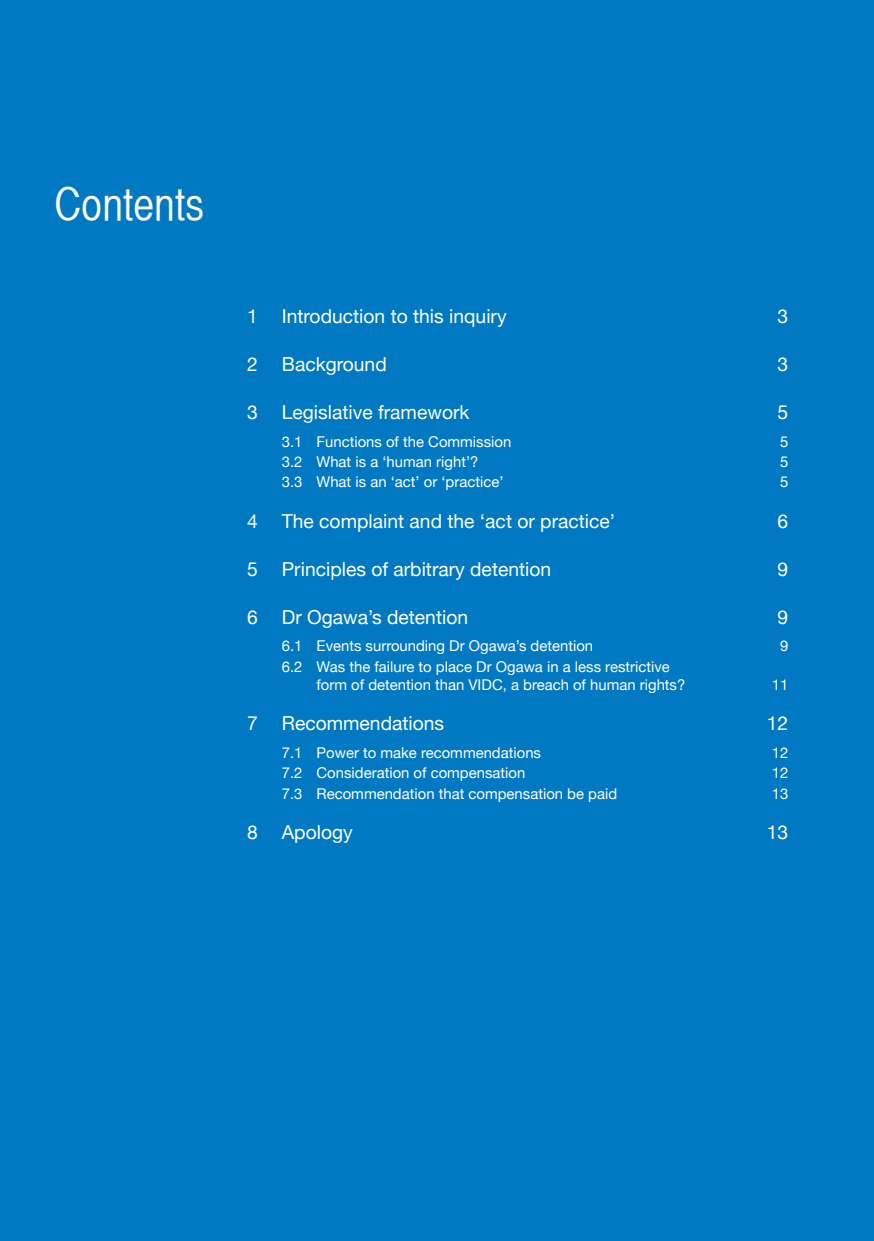
<style>
.page{position:relative;width:874px;height:1241px;background:#fff}
.page>*{position:absolute;margin:0;border:0;box-sizing:border-box;transform-origin:0 0}
.t1{font:45.5px "Helvetica CY Plain";color:#fff}
.TOC_Heading__1{font:19.25px "Helvetica Neue";color:#fff}
.TOC_Heading__1_1{font:14.88px/17.8px "Helvetica Neue";color:#fff}
</style>
<div class="page">
<div style="left:0;top:0;width:873px;height:1240px;background:#0079c2"></div>
<p class="t1" style="left:55px;top:178px;width:151px">Contents</p>
<p class="TOC_Heading__1" style="left:247px;top:302px;width:261px">1 Introduction to this inquiry</p>
<p class="TOC_Heading__1" style="left:777px;top:302px;width:12px">3</p>
<p class="TOC_Heading__1" style="left:247px;top:350px;width:141px">2 Background</p>
<p class="TOC_Heading__1" style="left:777px;top:350px;width:12px">3</p>
<p class="TOC_Heading__1" style="left:247px;top:398px;width:224px">3 Legislative framework</p>
<p class="TOC_Heading__1" style="left:777px;top:398px;width:12px">5</p>
<p class="TOC_Heading__1_1" style="left:282px;top:433px;width:231px">3.1 Functions of the Commission</p>
<p class="TOC_Heading__1_1" style="left:779px;top:433px;width:10px">5</p>
<p class="TOC_Heading__1_1" style="left:282px;top:453px;width:198px">3.2 What is a ‘human right’?</p>
<p class="TOC_Heading__1_1" style="left:779px;top:453px;width:10px">5</p>
<p class="TOC_Heading__1_1" style="left:282px;top:474px;width:223px">3.3 What is an ‘act’ or ‘practice’</p>
<p class="TOC_Heading__1_1" style="left:779px;top:474px;width:10px">5</p>
<p class="TOC_Heading__1" style="left:247px;top:507px;width:369px">4 The complaint and the ‘act or practice’</p>
<p class="TOC_Heading__1" style="left:777px;top:507px;width:12px">6</p>
<p class="TOC_Heading__1" style="left:247px;top:555px;width:305px">5 Principles of arbitrary detention</p>
<p class="TOC_Heading__1" style="left:777px;top:555px;width:12px">9</p>
<p class="TOC_Heading__1" style="left:247px;top:602px;width:222px">6 Dr Ogawa’s detention</p>
<p class="TOC_Heading__1" style="left:777px;top:602px;width:12px">9</p>
<p class="TOC_Heading__1_1" style="left:282px;top:638px;width:313px">6.1 Events surrounding Dr Ogawa’s detention</p>
<p class="TOC_Heading__1_1" style="left:779px;top:638px;width:10px">9</p>
<p class="TOC_Heading__1_1" style="left:316px;top:658px;width:370px;text-indent:-35px">6.2 Was the failure to place Dr Ogawa in a less restrictive form of detention than VIDC, a breach of human rights?</p>
<p class="TOC_Heading__1_1" style="left:771px;top:676px;width:18px">11</p>
<p class="TOC_Heading__1" style="left:247px;top:709px;width:198px">7 Recommendations</p>
<p class="TOC_Heading__1" style="left:766px;top:709px;width:23px">12</p>
<p class="TOC_Heading__1_1" style="left:282px;top:744px;width:261px">7.1 Power to make recommendations</p>
<p class="TOC_Heading__1_1" style="left:771px;top:744px;width:18px">12</p>
<p class="TOC_Heading__1_1" style="left:282px;top:764px;width:245px">7.2 Consideration of compensation</p>
<p class="TOC_Heading__1_1" style="left:771px;top:764px;width:18px">12</p>
<p class="TOC_Heading__1_1" style="left:282px;top:785px;width:337px">7.3 Recommendation that compensation be paid</p>
<p class="TOC_Heading__1_1" style="left:771px;top:785px;width:18px">13</p>
<p class="TOC_Heading__1" style="left:247px;top:818px;width:107px">8 Apology</p>
<p class="TOC_Heading__1" style="left:766px;top:818px;width:23px">13</p>
</div>
